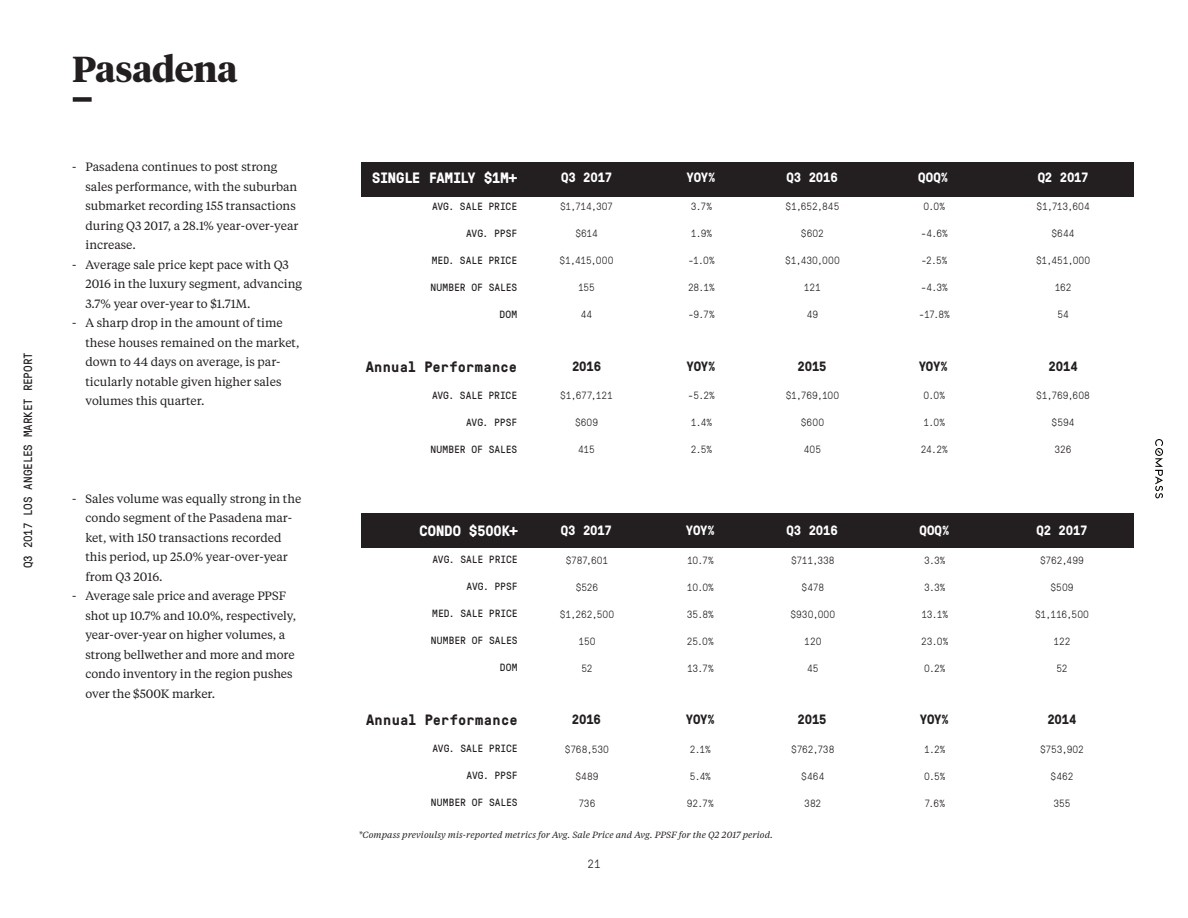
<style>
.page{position:relative;width:1188px;height:918px;background:#fff}
.page>*{position:absolute;margin:0;border:0;box-sizing:border-box;transform-origin:0 0}
.t1{font:700 36px "Tiempos Headline";letter-spacing:-.005em;color:#231f20}
.t2{font:700 15px "GT Pressura Mono";letter-spacing:.015em;color:#231f20}
.t3{font:700 15px "GT Pressura Mono";letter-spacing:-.01em;color:#fff}
.t4{font:700 13.5px "GT Pressura Mono";letter-spacing:-.015em;color:#fff}
.t5{font:700 13.5px "GT Pressura Mono";letter-spacing:-.015em;color:#231f20}
.t6{font:12px/19.5px "Tiempos Text";color:#231f20}
.t7{font:12px "GT Pressura Mono";letter-spacing:-.01em;color:#231f20}
.t8{font:300 12px "GT Pressura Mono";color:#231f20}
.t9{font:300 10.5px "GT Pressura Mono";letter-spacing:-.005em;color:#231f20}
.t10{font:10.5px "GT Pressura Mono";letter-spacing:-.005em;color:#231f20}
.t11{font:italic 9px "Tiempos Text";letter-spacing:.01em;color:#231f20}
</style>
<div class="page">
<svg style="left:1155px;top:439px;width:8px;height:59px"></svg>
<div style="left:73px;top:97px;width:19px;height:5px;background:#231f20"></div>
<div style="left:362px;top:513px;width:772px;height:34px;background:#231f20"></div>
<div style="left:362px;top:162px;width:772px;height:34px;background:#231f20"></div>
<p class="t7" style="left:19px;top:568px;width:218px;rotate:-90deg">Q3 2017 LOS ANGELES MARKET REPORT</p>
<h1 class="t1" style="left:72px;top:44px;width:167px">Pasadena</h1>
<p class="t6" style="left:86px;top:157px;width:214px;text-indent:-14px">- Pasadena continues to post strong sales performance, with the suburban submarket recording 155 transactions during Q3 2017, a 28.1% year-over-year increase.</p>
<p class="t6" style="left:86px;top:254px;width:218px;text-indent:-14px">- Average sale price kept pace with Q3<br>2016 in the luxury segment, advancing<br>3.7% year over-year to $1.71M.</p>
<p class="t6" style="left:86px;top:313px;width:215px;text-indent:-14px">- A sharp drop in the amount of time these houses remained on the market, down to 44 days on average, is par&shy;ticularly notable given higher sales volumes this quarter.</p>
<p class="t6" style="left:86px;top:488px;width:217px;text-indent:-14px">- Sales volume was equally strong in the condo segment of the Pasadena mar&shy;ket, with 150 transactions recorded this period, up 25.0% year-over-year from Q3 2016.</p>
<p class="t6" style="left:86px;top:586px;width:212px;text-indent:-14px">- Average sale price and average PPSF shot up 10.7% and 10.0%, respectively, year-over-year on higher volumes, a strong bellwether and more and more condo inventory in the region pushes over the $500K marker.</p>
<p class="t3" style="left:372px;top:167px;width:147px">SINGLE FAMILY $1M+</p>
<p class="t10" style="left:432px;top:199px;width:87px">AVG. SALE PRICE</p>
<p class="t10" style="left:466px;top:226px;width:52px">AVG. PPSF</p>
<p class="t10" style="left:432px;top:253px;width:87px">MED. SALE PRICE</p>
<p class="t10" style="left:430px;top:280px;width:88px">NUMBER OF SALES</p>
<p class="t10" style="left:499px;top:307px;width:19px">DOM</p>
<p class="t2" style="left:366px;top:356px;width:153px">Annual Performance</p>
<p class="t10" style="left:432px;top:388px;width:87px">AVG. SALE PRICE</p>
<p class="t10" style="left:466px;top:415px;width:52px">AVG. PPSF</p>
<p class="t10" style="left:430px;top:442px;width:88px">NUMBER OF SALES</p>
<p class="t4" style="left:561px;top:168px;width:53px">Q3 2017</p>
<p class="t9" style="left:560px;top:199px;width:54px">$1,714,307</p>
<p class="t9" style="left:575px;top:226px;width:24px">$614</p>
<p class="t9" style="left:560px;top:253px;width:55px">$1,415,000</p>
<p class="t9" style="left:578px;top:280px;width:18px">155</p>
<p class="t9" style="left:581px;top:307px;width:13px">44</p>
<p class="t5" style="left:572px;top:357px;width:31px">2016</p>
<p class="t9" style="left:560px;top:388px;width:54px">$1,677,121</p>
<p class="t9" style="left:575px;top:415px;width:25px">$609</p>
<p class="t9" style="left:578px;top:442px;width:18px">415</p>
<p class="t4" style="left:687px;top:168px;width:31px">YOY%</p>
<p class="t4" style="left:786px;top:168px;width:53px">Q3 2016</p>
<p class="t9" style="left:691px;top:199px;width:23px">3.7%</p>
<p class="t9" style="left:691px;top:226px;width:23px">1.9%</p>
<p class="t9" style="left:688px;top:253px;width:28px">-1.0%</p>
<p class="t9" style="left:688px;top:280px;width:28px">28.1%</p>
<p class="t9" style="left:688px;top:307px;width:28px">-9.7%</p>
<p class="t9" style="left:785px;top:199px;width:56px">$1,652,845</p>
<p class="t9" style="left:801px;top:226px;width:25px">$602</p>
<p class="t9" style="left:785px;top:253px;width:56px">$1,430,000</p>
<p class="t9" style="left:804px;top:280px;width:19px">121</p>
<p class="t9" style="left:807px;top:307px;width:13px">49</p>
<p class="t5" style="left:687px;top:357px;width:31px">YOY%</p>
<p class="t5" style="left:798px;top:357px;width:31px">2015</p>
<p class="t9" style="left:688px;top:388px;width:29px">-5.2%</p>
<p class="t9" style="left:691px;top:415px;width:23px">1.4%</p>
<p class="t9" style="left:691px;top:442px;width:23px">2.5%</p>
<p class="t9" style="left:786px;top:388px;width:55px">$1,769,100</p>
<p class="t9" style="left:801px;top:415px;width:25px">$600</p>
<p class="t9" style="left:804px;top:442px;width:19px">405</p>
<p class="t3" style="left:420px;top:520px;width:99px">CONDO $500K+</p>
<p class="t10" style="left:433px;top:552px;width:87px">AVG. SALE PRICE</p>
<p class="t10" style="left:467px;top:579px;width:52px">AVG. PPSF</p>
<p class="t10" style="left:432px;top:606px;width:87px">MED. SALE PRICE</p>
<p class="t10" style="left:431px;top:633px;width:88px">NUMBER OF SALES</p>
<p class="t10" style="left:500px;top:660px;width:19px">DOM</p>
<p class="t4" style="left:561px;top:521px;width:53px">Q3 2017</p>
<p class="t9" style="left:566px;top:553px;width:44px">$787,601</p>
<p class="t9" style="left:576px;top:580px;width:24px">$526</p>
<p class="t9" style="left:560px;top:607px;width:56px">$1,262,500</p>
<p class="t9" style="left:578px;top:634px;width:19px">150</p>
<p class="t9" style="left:581px;top:661px;width:13px">52</p>
<p class="t4" style="left:686px;top:521px;width:31px">YOY%</p>
<p class="t9" style="left:687px;top:553px;width:28px">10.7%</p>
<p class="t9" style="left:687px;top:580px;width:29px">10.0%</p>
<p class="t9" style="left:687px;top:607px;width:29px">35.8%</p>
<p class="t9" style="left:687px;top:634px;width:29px">25.0%</p>
<p class="t9" style="left:687px;top:661px;width:28px">13.7%</p>
<p class="t4" style="left:786px;top:521px;width:53px">Q3 2016</p>
<p class="t9" style="left:791px;top:553px;width:45px">$711,338</p>
<p class="t9" style="left:802px;top:580px;width:24px">$478</p>
<p class="t9" style="left:790px;top:607px;width:46px">$930,000</p>
<p class="t9" style="left:804px;top:634px;width:19px">120</p>
<p class="t9" style="left:807px;top:661px;width:13px">45</p>
<p class="t2" style="left:366px;top:709px;width:153px">Annual Performance</p>
<p class="t10" style="left:433px;top:741px;width:87px">AVG. SALE PRICE</p>
<p class="t10" style="left:467px;top:768px;width:52px">AVG. PPSF</p>
<p class="t10" style="left:431px;top:795px;width:88px">NUMBER OF SALES</p>
<p class="t5" style="left:572px;top:710px;width:31px">2016</p>
<p class="t9" style="left:565px;top:742px;width:46px">$768,530</p>
<p class="t9" style="left:575px;top:769px;width:25px">$489</p>
<p class="t9" style="left:578px;top:796px;width:19px">736</p>
<p class="t5" style="left:686px;top:710px;width:31px">YOY%</p>
<p class="t9" style="left:690px;top:742px;width:23px">2.1%</p>
<p class="t9" style="left:690px;top:769px;width:23px">5.4%</p>
<p class="t9" style="left:687px;top:796px;width:28px">92.7%</p>
<p class="t5" style="left:798px;top:710px;width:31px">2015</p>
<p class="t9" style="left:791px;top:742px;width:45px">$762,738</p>
<p class="t9" style="left:801px;top:769px;width:25px">$464</p>
<p class="t9" style="left:804px;top:796px;width:19px">382</p>
<p class="t11" style="left:359px;top:829px;width:416px">*Compass previoulsy mis-reported metrics for Avg. Sale Price and Avg. PPSF for the Q2 2017 period.</p>
<p class="t8" style="left:587px;top:855px;width:15px">21</p>
<p class="t4" style="left:918px;top:168px;width:31px">QOQ%</p>
<p class="t9" style="left:924px;top:199px;width:23px">0.0%</p>
<p class="t9" style="left:921px;top:226px;width:29px">-4.6%</p>
<p class="t9" style="left:921px;top:253px;width:28px">-2.5%</p>
<p class="t9" style="left:921px;top:280px;width:29px">-4.3%</p>
<p class="t9" style="left:919px;top:307px;width:33px">-17.8%</p>
<p class="t5" style="left:919px;top:357px;width:31px">YOY%</p>
<p class="t9" style="left:924px;top:388px;width:23px">0.0%</p>
<p class="t9" style="left:924px;top:415px;width:23px">1.0%</p>
<p class="t9" style="left:921px;top:442px;width:29px">24.2%</p>
<p class="t4" style="left:920px;top:521px;width:31px">QOQ%</p>
<p class="t9" style="left:924px;top:553px;width:23px">3.3%</p>
<p class="t9" style="left:924px;top:580px;width:23px">3.3%</p>
<p class="t9" style="left:921px;top:607px;width:28px">13.1%</p>
<p class="t9" style="left:921px;top:634px;width:29px">23.0%</p>
<p class="t9" style="left:924px;top:661px;width:23px">0.2%</p>
<p class="t5" style="left:920px;top:710px;width:31px">YOY%</p>
<p class="t9" style="left:924px;top:742px;width:23px">1.2%</p>
<p class="t9" style="left:924px;top:769px;width:23px">0.5%</p>
<p class="t9" style="left:925px;top:796px;width:22px">7.6%</p>
<p class="t4" style="left:1038px;top:168px;width:53px">Q2 2017</p>
<p class="t9" style="left:1036px;top:199px;width:55px">$1,713,604</p>
<p class="t9" style="left:1052px;top:226px;width:25px">$644</p>
<p class="t9" style="left:1036px;top:253px;width:56px">$1,451,000</p>
<p class="t9" style="left:1055px;top:280px;width:18px">162</p>
<p class="t9" style="left:1057px;top:307px;width:13px">54</p>
<p class="t5" style="left:1049px;top:357px;width:31px">2014</p>
<p class="t9" style="left:1036px;top:388px;width:55px">$1,769,608</p>
<p class="t9" style="left:1052px;top:415px;width:24px">$594</p>
<p class="t9" style="left:1055px;top:442px;width:19px">326</p>
<p class="t4" style="left:1036px;top:521px;width:53px">Q2 2017</p>
<p class="t9" style="left:1040px;top:553px;width:45px">$762,499</p>
<p class="t9" style="left:1051px;top:580px;width:25px">$509</p>
<p class="t9" style="left:1035px;top:607px;width:55px">$1,116,500</p>
<p class="t9" style="left:1053px;top:634px;width:19px">122</p>
<p class="t9" style="left:1056px;top:661px;width:13px">52</p>
<p class="t5" style="left:1047px;top:710px;width:31px">2014</p>
<p class="t9" style="left:1040px;top:742px;width:46px">$753,902</p>
<p class="t9" style="left:1051px;top:769px;width:24px">$462</p>
<p class="t9" style="left:1053px;top:796px;width:19px">355</p>
</div>
